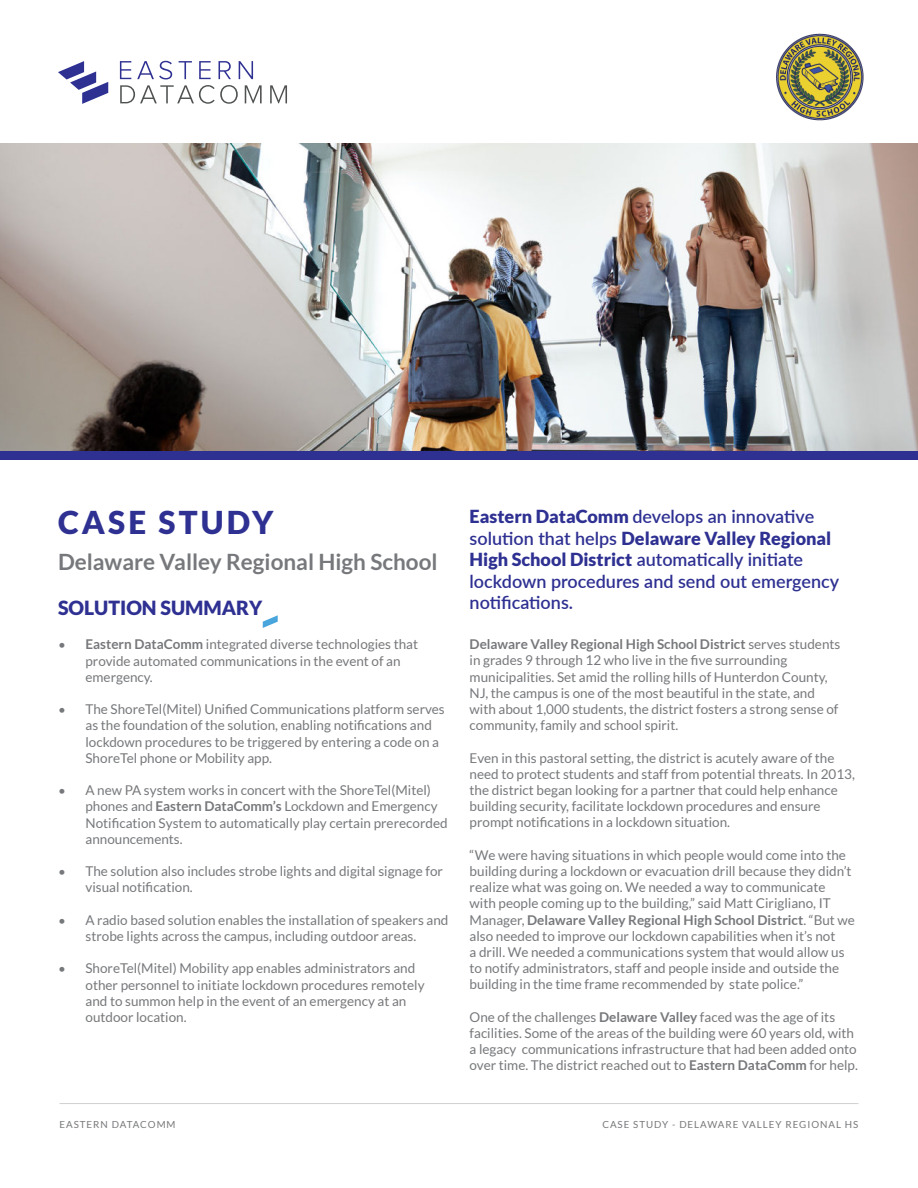
<style>
.page{position:relative;width:918px;height:1188px;background:#fff}
.page>*{position:absolute;margin:0;border:0;box-sizing:border-box;transform-origin:0 0}
.t1{font:900 31.5px "Lato";letter-spacing:.1em;color:#2e3092}
.t2{font:700 22.5px "Lato";color:#76787b}
.t3{font:900 19.5px "Lato";color:#2e3092}
.t4{font:600 18px/21.6px "Lato";color:#2e3092}
.t5{font:13.5px/16.2px "Lato";color:#76787b}
.t6{font:9.75px "Lato";letter-spacing:.1em;color:#76787b}
.s1{font-family:"Muli";font-weight:700}
.s2{font-weight:700}
.s3{font-weight:900}
</style>
<div class="page">
<hr style="left:60px;top:1103px;width:798px;height:1px;background:#d1d2d4">
<img style="left:776px;top:33px;width:88px;height:88px">
<div style="left:0;top:252px;width:918px;height:208px;background:#2e3092"></div>
<img style="left:0;top:144px;width:918px;height:307px">
<svg style="left:137px;top:61px;width:35px;height:18px"></svg>
<svg style="left:179px;top:61px;width:13px;height:18px"></svg>
<svg style="left:199px;top:61px;width:12px;height:18px"></svg>
<svg style="left:120px;top:61px;width:11px;height:18px"></svg>
<svg style="left:219px;top:61px;width:12px;height:18px"></svg>
<svg style="left:239px;top:61px;width:14px;height:18px"></svg>
<svg style="left:120px;top:85px;width:118px;height:19px"></svg>
<svg style="left:245px;top:85px;width:17px;height:18px"></svg>
<svg style="left:270px;top:85px;width:17px;height:18px"></svg>
<svg style="left:58px;top:61px;width:50px;height:43px"></svg>
<svg style="left:263px;top:615px;width:15px;height:13px"></svg>
<h1 class="t1" style="left:58px;top:510px;width:217px">CASE STUDY</h1>
<h2 class="t2" style="left:58px;top:553px;width:381px">Delaware Valley Regional High School</h2>
<h3 class="t3" style="left:58px;top:601px;width:206px">SOLUTION SUMMARY</h3>
<p class="t5" style="left:86px;top:637px;width:334px;text-indent:-27px"><span class="s1">•</span> <span class="s2">Eastern DataComm</span> integrated diverse technologies that provide automated communications in the event of an emergency.</p>
<p class="t5" style="left:86px;top:701px;width:361px;text-indent:-27px"><span class="s1">•</span> The ShoreTel(Mitel) Unified Communications platform serves as the foundation of the solution, enabling notifications and lockdown procedures to be triggered by entering a code on a ShoreTel phone or Mobility app.</p>
<p class="t5" style="left:85px;top:783px;width:364px;text-indent:-27px"><span class="s1">•</span> A new PA system works in concert with the ShoreTel(Mitel) phones and <span class="s2">Eastern DataComm’s</span> Lockdown and Emergency Notification System to automatically play certain prerecorded announcements.</p>
<p class="t5" style="left:85px;top:864px;width:359px;text-indent:-27px"><span class="s1">•</span> The solution also includes strobe lights and digital signage for visual notification.</p>
<p class="t5" style="left:58px;top:913px;width:391px;text-align:center"><span class="s1">•</span> A radio based solution enables the installation of speakers and strobe lights across the campus, including outdoor areas.</p>
<p class="t5" style="left:85px;top:961px;width:341px;text-indent:-27px"><span class="s1">•</span> ShoreTel(Mitel) Mobility app enables administrators and other personnel to initiate lockdown procedures remotely and to summon help in the event of an emergency at an outdoor location.</p>
<h3 class="t4" style="left:470px;top:505px;width:371px"><span class="s3">Eastern DataComm</span> develops an innovative solution that helps <span class="s3">Delaware Valley Regional High School District</span> automatically initiate lockdown procedures and send out emergency notifications.</h3>
<p class="t5" style="left:470px;top:637px;width:372px"><span class="s2">Delaware Valley Regional High School District</span> serves students in grades 9 through 12 who live in the five surrounding municipalities. Set amid the rolling hills of Hunterdon County, NJ, the campus is one of the most beautiful in the state, and with about 1,000 students, the district fosters a strong sense of community, family and school spirit.</p>
<p class="t5" style="left:470px;top:751px;width:387px">Even in this pastoral setting, the district is acutely aware of the need to protect students and staff from potential threats. In 2013, the district began looking for a partner that could help enhance building security, facilitate lockdown procedures and ensure prompt notifications in a lockdown situation.</p>
<p class="t5" style="left:470px;top:848px;width:387px">“We were having situations in which people would come into the building during a lockdown or evacuation drill because they didn’t realize what was going on. We needed a way to communicate with people coming up to the building,” said Matt Cirigliano, IT Manager, <span class="s2">Delaware Valley Regional High School District</span>. “But we also needed to improve our lockdown capabilities when it’s not<br>a drill. We needed a communications system that would allow us to notify administrators, staff and people inside and outside the building in the time frame recommended by state police.”</p>
<p class="t5" style="left:470px;top:1010px;width:390px">One of the challenges <span class="s2">Delaware Valley</span> faced was the age of its facilities. Some of the areas of the building were 60 years old, with a legacy communications infrastructure that had been added onto over time. The district reached out to <span class="s2">Eastern DataComm</span> for help.</p>
<p class="t6" style="left:60px;top:1120px;width:118px">EASTERN DATACOMM</p>
<p class="t6" style="left:602px;top:1120px;width:258px">CASE STUDY - DELAWARE VALLEY REGIONAL HS</p>
</div>
